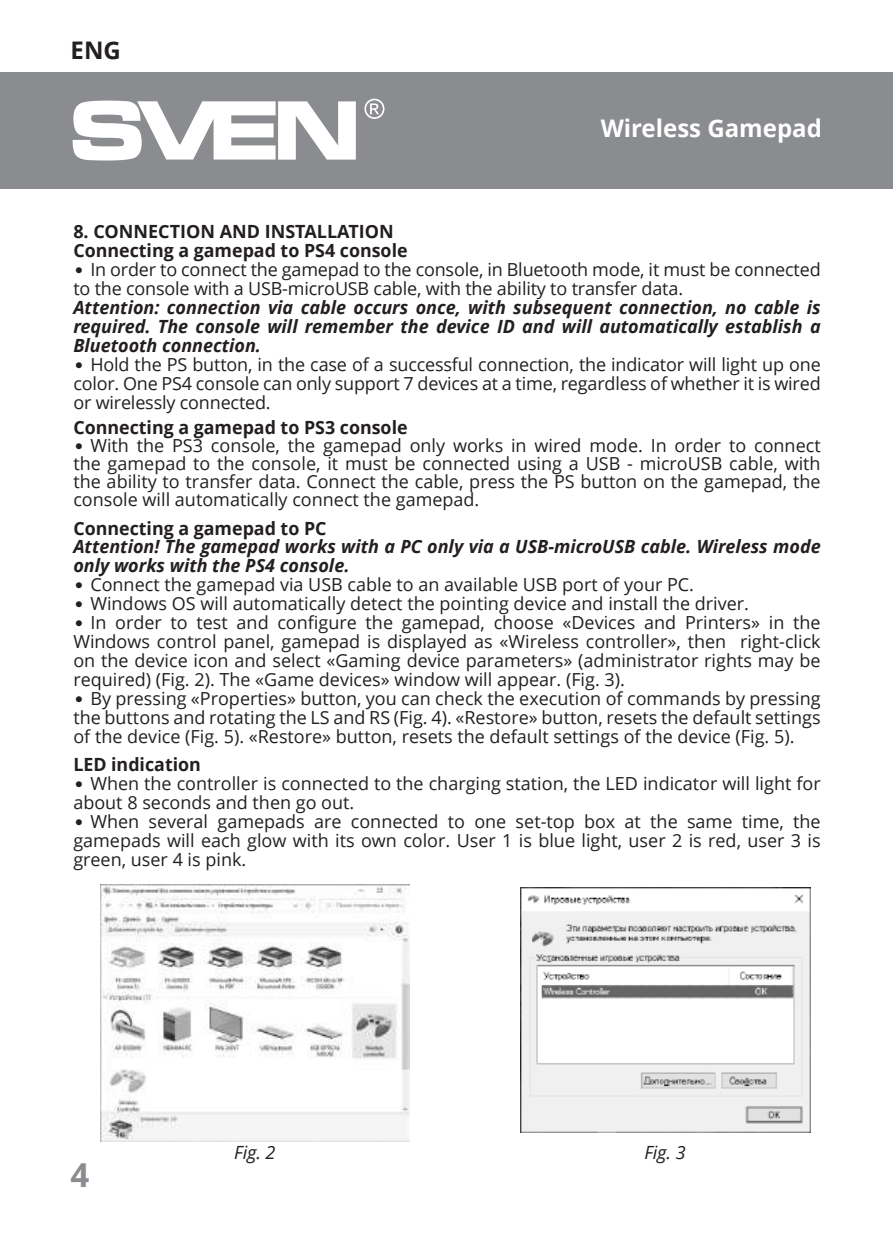
<style>
.page{position:relative;width:893px;height:1259px;background:#fff}
.page>*{position:absolute;margin:0;border:0;box-sizing:border-box;transform-origin:0 0}
.t1{font:700 33px "Open Sans";color:#8a8c8f}
.t2{font:700 24.3px "Open Sans";color:#fff}
.t3{font:700 24.3px "Open Sans";color:#231f20}
.t4{font:italic 700 18.3px/18.9px "Open Sans";color:#231f20;text-align:justify}
.t5{font:700 18.3px/19.5px "Open Sans";color:#231f20}
.t6{font:italic 18.3px "Open Sans";color:#231f20}
.t7{font:18px/18.9px "Open Sans";color:#231f20;text-align:justify}
.s1{font-family:"Pragmatica";font-weight:700;font-size:16.5px}
</style>
<div class="page">
<div style="left:0;top:72px;width:893px;height:117px;background:#8a8c8f"></div>
<svg style="left:73px;top:101px;width:283px;height:59px"></svg>
<svg style="left:364px;top:99px;width:20px;height:20px"></svg>
<img style="left:100px;top:884px;width:309px;height:257px">
<img style="left:520px;top:887px;width:290px;height:245px">
<h2 class="t3" style="left:71px;top:33px;width:52px">ENG</h2>
<h2 class="t2" style="left:601px;top:111px;width:223px">Wireless Gamepad</h2>
<p class="t5" style="left:73px;top:221px;width:336px">8. CONNECTION AND INSTALLATION<br>Connecting a gamepad to PS4 console</p>
<p class="t7" style="left:73px;top:260px;width:749px"><span class="s1">•</span> In order to connect the gamepad to the console, in Bluetooth mode, it must be connected to the console with a USB-microUSB cable, with the ability to transfer data.</p>
<p class="t4" style="left:73px;top:297px;width:749px">Attention: connection via cable occurs once, with subsequent connection, no cable is required. The console will remember the device ID and will automatically establish a Bluetooth connection.</p>
<p class="t7" style="left:73px;top:354px;width:749px"><span class="s1">•</span> Hold the PS button, in the case of a successful connection, the indicator will light up one color. One PS4 console can only support 7 devices at a time, regardless of whether it is wired or wirelessly connected.</p>
<p class="t5" style="left:73px;top:417px;width:336px">Connecting a gamepad to PS3 console</p>
<p class="t7" style="left:73px;top:436px;width:749px;line-height:18px"><span class="s1">•</span> With the PS3 console, the gamepad only works in wired mode. In order to connect the gamepad to the console, it must be connected using a USB - microUSB cable, with the ability to transfer data. Connect the cable, press the PS button on the gamepad, the console will automatically connect the gamepad.</p>
<p class="t5" style="left:73px;top:518px;width:255px">Connecting a gamepad to PC</p>
<p class="t4" style="left:73px;top:537px;width:749px">Attention! The gamepad works with a PC only via a USB-microUSB cable. Wireless mode only works with the PS4 console.</p>
<p class="t7" style="left:73px;top:575px;width:622px"><span class="s1">•</span> Connect the gamepad via USB cable to an available USB port of your PC.</p>
<p class="t7" style="left:73px;top:594px;width:677px"><span class="s1">•</span> Windows OS will automatically detect the pointing device and install the driver.</p>
<p class="t7" style="left:73px;top:612px;width:749px"><span class="s1">•</span> In order to test and configure the gamepad, choose «Devices and Printers» in the Windows control panel, gamepad is displayed as «Wireless controller», then right-click on the device icon and select «Gaming device parameters» (administrator rights may be required) (Fig. 2). The «Game devices» window will appear. (Fig. 3).</p>
<p class="t7" style="left:73px;top:688px;width:749px"><span class="s1">•</span> By pressing «Properties» button, you can check the execution of commands by pressing the buttons and rotating the LS and RS (Fig. 4). «Restore» button, resets the default settings of the device (Fig. 5). «Restore» button, resets the default settings of the device (Fig. 5).</p>
<p class="t5" style="left:73px;top:754px;width:129px">LED indication</p>
<p class="t7" style="left:73px;top:773px;width:749px"><span class="s1">•</span> When the controller is connected to the charging station, the LED indicator will light for about 8 seconds and then go out.</p>
<p class="t7" style="left:73px;top:811px;width:749px"><span class="s1">•</span> When several gamepads are connected to one set-top box at the same time, the gamepads will each glow with its own color. User 1 is blue light, user 2 is red, user 3 is green, user 4 is pink.</p>
<h1 class="t1" style="left:70px;top:1151px;width:20px">4</h1>
<p class="t6" style="left:234px;top:1140px;width:43px">Fig. 2</p>
<p class="t6" style="left:644px;top:1140px;width:43px">Fig. 3</p>
</div>
